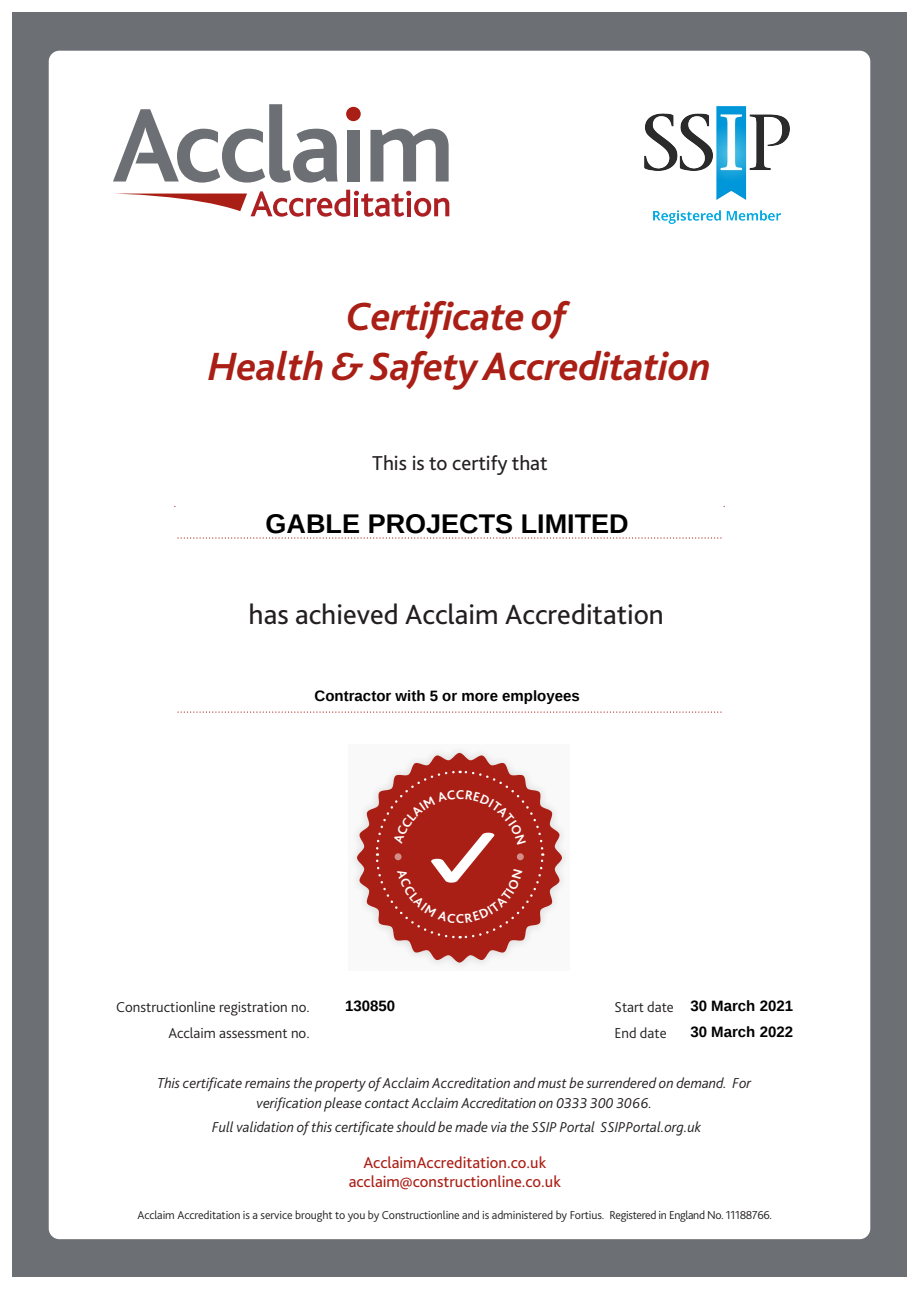
<style>
.page{position:relative;width:919px;height:1289px;background:#fff}
.page>*{position:absolute;margin:0;border:0;box-sizing:border-box;transform-origin:0 0}
.t1{font:italic 700 41.25px/49.3px "Bliss 2";letter-spacing:-.01em;color:#aa1f15;text-align:center}
.t2{font:28.95px "Bliss 2";color:#231f20}
.t3{font:700 27px "Liberation Sans";color:#000}
.t4{font:21px "Bliss 2";color:#231f20}
.t5{font:16.5px/19.5px "Bliss 2";color:#aa1f15;text-align:center}
.t6{font:italic 300 15px/20.1px "Bliss 2";color:#231f20;text-align:center}
.t7{font:300 15px/25.5px "Bliss 2";color:#231f20}
.t8{font:700 15px/25.5px "Liberation Sans";color:#000}
.t9{font:700 13.5px "Bliss 2";color:#fff}
.t10{font:300 12px "Bliss 2";letter-spacing:-.01em;color:#231f20}
</style>
<div class="page">
<div style="left:13px;top:13px;width:893px;height:1263px;background:#6c6f73"></div>
<div style="left:49px;top:51px;width:821px;height:1188px;background:#fff;border-radius:11px"></div>
<svg style="left:115px;top:190px;width:334px;height:27px"></svg>
<div style="left:347px;top:130px;width:13px;height:51px;background:#6c6f73"></div>
<svg style="left:370px;top:129px;width:78px;height:52px"></svg>
<svg style="left:113px;top:104px;width:225px;height:79px"></svg>
<div style="left:346px;top:107px;width:15px;height:14px;background:#aa1f15;border-radius:50%"></div>
<svg style="left:178px;top:537px;width:544px;height:1px"></svg>
<svg style="left:178px;top:711px;width:544px;height:1px"></svg>
<div style="left:349px;top:744px;width:221px;height:226px;background:#faf9f9"></div>
<img style="left:644px;top:106px;width:145px;height:118px">
<svg style="left:357px;top:753px;width:205px;height:209px"></svg>
<h1 class="t1" style="left:208px;top:291px;width:504px">Certificate of<br>Health &amp; Safety Accreditation</h1>
<h3 class="t4" style="left:372px;top:450px;width:177px">This is to certify that</h3>
<h3 class="t3" style="left:265px;top:508px;width:364px">GABLE PROJECTS LIMITED</h3>
<h2 class="t2" style="left:248px;top:596px;width:417px">has achieved Acclaim Accreditation</h2>
<p class="t8" style="left:314px;top:682px;width:267px">Contractor with 5 or more employees</p>
<p class="t9" style="left:456px;top:786px;width:10px">C</p>
<p class="t9" style="left:456px;top:910px;width:10px">C</p>
<p class="t8" style="left:345px;top:993px;width:52px">130850</p>
<p class="t8" style="left:690px;top:993px;width:104px">30 March 2021<br>30 March 2022</p>
<p class="t7" style="left:116px;top:994px;width:195px">Constructionline registration no.</p>
<p class="t7" style="left:614px;top:994px;width:61px">Start date<br>End date</p>
<p class="t7" style="left:168px;top:1019px;width:143px">Acclaim assessment no.</p>
<p class="t6" style="left:157px;top:1072px;width:595px">This certificate remains the property of Acclaim Accreditation and must be surrendered on demand. For verification please contact Acclaim Accreditation on 0333 300 3066.</p>
<p class="t6" style="left:212px;top:1116px;width:490px">Full validation of this certificate should be made via the SSIP Portal SSIPPortal.org.uk</p>
<p class="t5" style="left:349px;top:1152px;width:214px">AcclaimAccreditation.co.uk acclaim@constructionline.co.uk</p>
<p class="t10" style="left:138px;top:1207px;width:636px">Acclaim Accreditation is a service brought to you by Constructionline and is administered by Fortius. Registered in England No. 11188766.</p>
</div>
